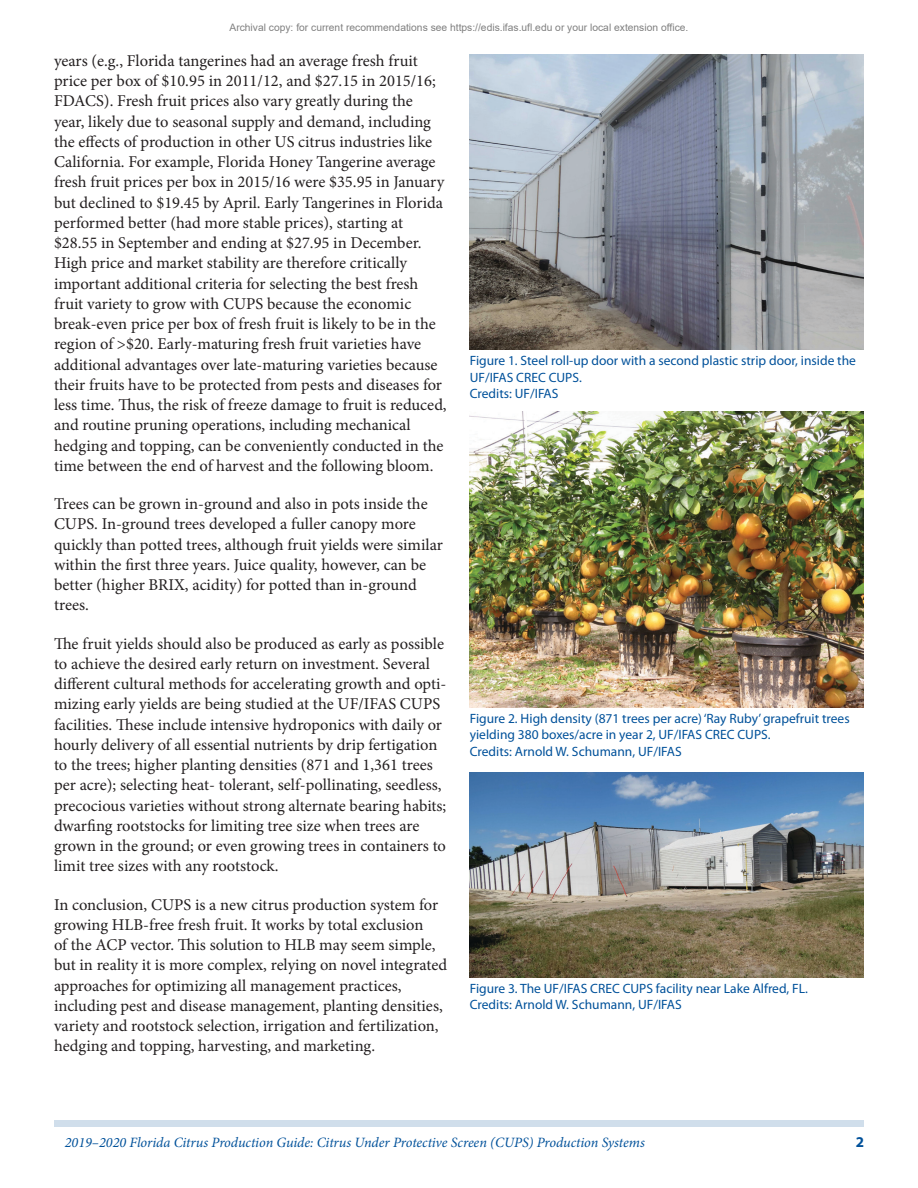
<style>
.page{position:relative;width:918px;height:1188px;background:#fff}
.page>*{position:absolute;margin:0;border:0;box-sizing:border-box;transform-origin:0 0}
.Paragraph{font:16.5px/20.2px "Minion Pro";color:#231f20}
.t1{font:700 15px "Myriad Pro";color:#01519a}
.RunningTitleItalics{font:italic 14.25px "Minion Pro";letter-spacing:-.005em;color:#01519a}
.FigureCaption{font:13.5px/16.5px "Myriad Pro";color:#01519a}
.t2{font:10.35px "Arial";color:#808080}
</style>
<div class="page">
<div style="left:54px;top:1120px;width:810px;height:7px;background:#d0deeb"></div>
<img style="left:470px;top:54px;width:394px;height:296px">
<img style="left:470px;top:412px;width:394px;height:295px">
<img style="left:470px;top:772px;width:393px;height:205px">
<p class="t2" style="left:230px;top:20px;width:460px">Archival copy: for current recommendations see https://edis.ifas.ufl.edu or your local extension office.</p>
<p class="Paragraph" style="left:54px;top:51px;width:394px">years (e.g., Florida tangerines had an average fresh fruit price per box of $10.95 in 2011/12, and $27.15 in 2015/16; FDACS). Fresh fruit prices also vary greatly during the year, likely due to seasonal supply and demand, including the effects of production in other US citrus industries like California. For example, Florida Honey Tangerine average fresh fruit prices per box in 2015/16 were $35.95 in January but declined to $19.45 by April. Early Tangerines in Florida performed better (had more stable prices), starting at $28.55 in September and ending at $27.95 in December.<br>High price and market stability are therefore critically important additional criteria for selecting the best fresh fruit variety to grow with CUPS because the economic break-even price per box of fresh fruit is likely to be in the region of &gt;$20. Early-maturing fresh fruit varieties have additional advantages over late-maturing varieties because their fruits have to be protected from pests and diseases for less time. Thus, the risk of freeze damage to fruit is reduced, and routine pruning operations, including mechanical hedging and topping, can be conveniently conducted in the time between the end of harvest and the following bloom.</p>
<p class="Paragraph" style="left:54px;top:494px;width:390px">Trees can be grown in-ground and also in pots inside the CUPS. In-ground trees developed a fuller canopy more quickly than potted trees, although fruit yields were similar within the first three years. Juice quality, however, can be better (higher BRIX, acidity) for potted than in-ground trees.</p>
<p class="Paragraph" style="left:54px;top:633px;width:394px">The fruit yields should also be produced as early as possible to achieve the desired early return on investment. Several different cultural methods for accelerating growth and opti&shy;mizing early yields are being studied at the UF/IFAS CUPS facilities. These include intensive hydroponics with daily or hourly delivery of all essential nutrients by drip fertigation to the trees; higher planting densities (871 and 1,361 trees per acre); selecting heat- tolerant, self-pollinating, seedless, precocious varieties without strong alternate bearing habits; dwarfing rootstocks for limiting tree size when trees are grown in the ground; or even growing trees in containers to limit tree sizes with any rootstock.</p>
<p class="Paragraph" style="left:54px;top:894px;width:395px">In conclusion, CUPS is a new citrus production system for growing HLB-free fresh fruit. It works by total exclusion<br>of the ACP vector. This solution to HLB may seem simple, but in reality it is more complex, relying on novel integrated approaches for optimizing all management practices, including pest and disease management, planting densities, variety and rootstock selection, irrigation and fertilization, hedging and topping, harvesting, and marketing.</p>
<p class="FigureCaption" style="left:470px;top:352px;width:388px">Figure 1. Steel roll-up door with a second plastic strip door, inside the<br>UF/IFAS CREC CUPS.</p>
<p class="FigureCaption" style="left:470px;top:385px;width:90px">Credits: UF/IFAS</p>
<p class="FigureCaption" style="left:470px;top:710px;width:381px">Figure 2. High density (871 trees per acre) ‘Ray Ruby’ grapefruit trees yielding 380 boxes/acre in year 2, UF/IFAS CREC CUPS.</p>
<p class="FigureCaption" style="left:470px;top:743px;width:213px">Credits: Arnold W. Schumann, UF/IFAS</p>
<p class="FigureCaption" style="left:470px;top:980px;width:340px">Figure 3. The UF/IFAS CREC CUPS facility near Lake Alfred, FL.</p>
<p class="FigureCaption" style="left:470px;top:996px;width:213px">Credits: Arnold W. Schumann, UF/IFAS</p>
<p class="RunningTitleItalics" style="left:65px;top:1133px;width:582px">2019–2020 Florida Citrus Production Guide: Citrus Under Protective Screen (CUPS) Production Systems</p>
<p class="t1" style="left:856px;top:1133px;width:10px">2</p>
</div>
